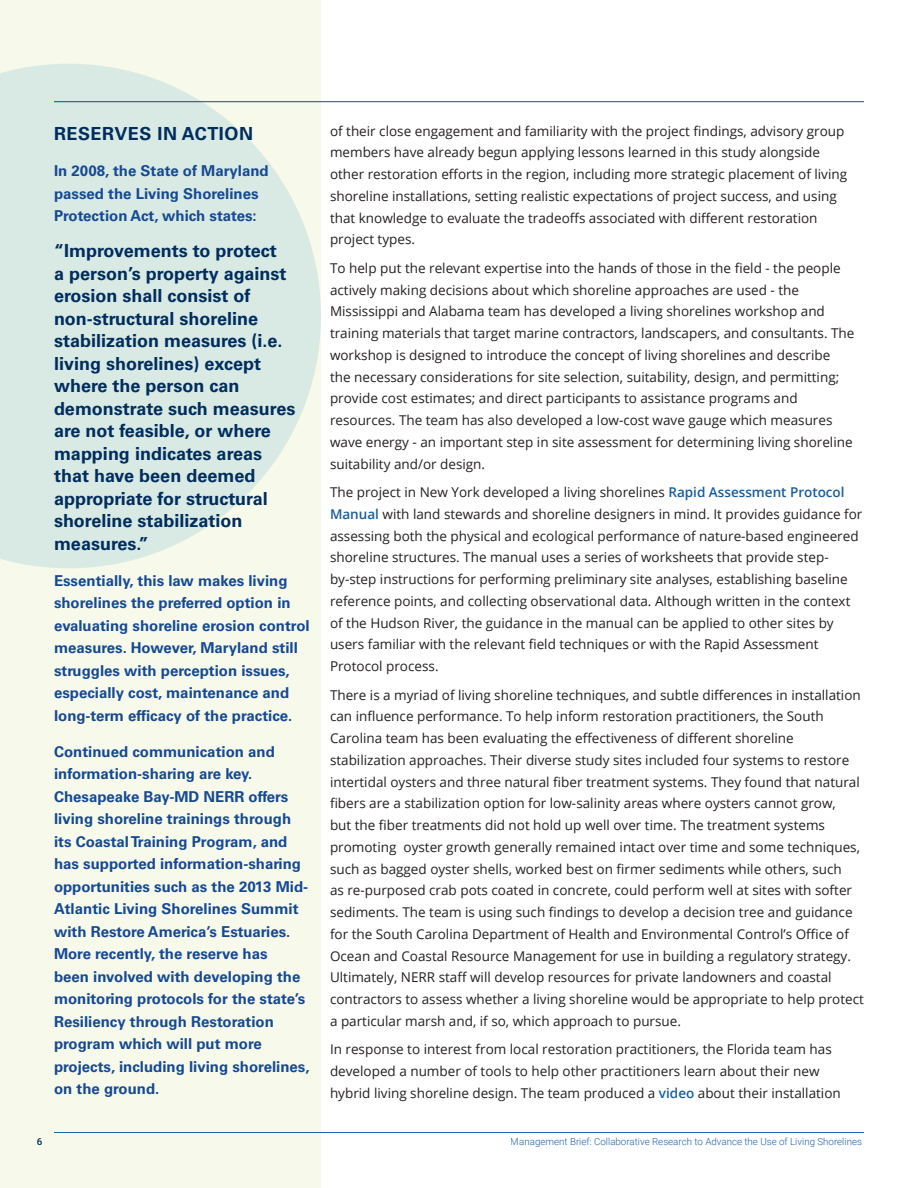
<style>
.page{position:relative;width:918px;height:1188px;background:#fff}
.page>*{position:absolute;margin:0;border:0;box-sizing:border-box;transform-origin:0 0}
.box-text2{font:700 18px/22.5px "Univers LT Std";color:#002d5e}
.box-text2-2{font:700 18px "Univers LT Std";letter-spacing:.03em;color:#002d5e}
.box-text2-3{font:700 15px/22.5px "Univers LT Std";color:#154992}
.t1{font:13.5px/21.8px "Open Sans";color:#231f20}
.t2{font:300 9.75px "Roboto";color:#235fab}
.t3{font:500 9.75px "Roboto";color:#002d5e}
.s1{font-weight:600;color:#175d9e}
</style>
<div class="page">
<hr style="left:54px;top:1132px;width:810px;height:1px;background:#0155a5">
<hr style="left:54px;top:101px;width:810px;height:1px;background:#0155a5">
<div style="left:0;top:0;width:321px;height:1188px;background:#f7faea"></div>
<svg style="left:0;top:64px;width:321px;height:504px;fill:#d8eae3"></svg>
<p class="box-text2-2" style="left:54px;top:123px;width:201px">RESERVES IN ACTION</p>
<p class="box-text2-3" style="left:54px;top:160px;width:216px">In 2008, the State of Maryland passed the Living Shorelines<br>Protection Act, which states:</p>
<p class="box-text2" style="left:54px;top:240px;width:243px">“Improvements to protect<br>a person’s property against erosion shall consist of non-structural shoreline stabilization measures (i.e. living shorelines) except where the person can demonstrate such measures are not feasible, or where mapping indicates areas that have been deemed appropriate for structural shoreline stabilization measures.”</p>
<p class="box-text2-3" style="left:54px;top:569px;width:257px">Essentially, this law makes living shorelines the preferred option in evaluating shoreline erosion control measures. However, Maryland still struggles with perception issues, especially cost, maintenance and long-term efficacy of the practice.</p>
<p class="box-text2-3" style="left:54px;top:740px;width:257px">Continued communication and information-sharing are key.<br>Chesapeake Bay-MD NERR offers living shoreline trainings through its Coastal Training Program, and has supported information-sharing opportunities such as the 2013 Mid-<br>Atlantic Living Shorelines Summit with Restore America’s Estuaries.<br>More recently, the reserve has<br>been involved with developing the monitoring protocols for the state’s<br>Resiliency through Restoration program which will put more projects, including living shorelines, on the ground.</p>
<p class="t1" style="left:330px;top:119px;width:519px">of their close engagement and familiarity with the project findings, advisory group members have already begun applying lessons learned in this study alongside other restoration efforts in the region, including more strategic placement of living shoreline installations, setting realistic expectations of project success, and using that knowledge to evaluate the tradeoffs associated with different restoration project types.</p>
<p class="t1" style="left:330px;top:257px;width:526px">To help put the relevant expertise into the hands of those in the field - the people actively making decisions about which shoreline approaches are used - the Mississippi and Alabama team has developed a living shorelines workshop and training materials that target marine contractors, landscapers, and consultants. The workshop is designed to introduce the concept of living shorelines and describe<br>the necessary considerations for site selection, suitability, design, and permitting; provide cost estimates; and direct participants to assistance programs and resources. The team has also developed a low-cost wave gauge which measures wave energy - an important step in site assessment for determining living shoreline suitability and/or design.</p>
<p class="t1" style="left:330px;top:481px;width:534px">The project in New York developed a living shorelines <span class="s1">Rapid Assessment Protocol Manual</span> with land stewards and shoreline designers in mind. It provides guidance for assessing both the physical and ecological performance of nature-based engineered shoreline structures. The manual uses a series of worksheets that provide step&shy;by-step instructions for performing preliminary site analyses, establishing baseline reference points, and collecting observational data. Although written in the context of the Hudson River, the guidance in the manual can be applied to other sites by users familiar with the relevant field techniques or with the Rapid Assessment Protocol process.</p>
<p class="t1" style="left:330px;top:683px;width:536px">There is a myriad of living shoreline techniques, and subtle differences in installation can influence performance. To help inform restoration practitioners, the South Carolina team has been evaluating the effectiveness of different shoreline stabilization approaches. Their diverse study sites included four systems to restore intertidal oysters and three natural fiber treatment systems. They found that natural fibers are a stabilization option for low-salinity areas where oysters cannot grow,<br>but the fiber treatments did not hold up well over time. The treatment systems promoting oyster growth generally remained intact over time and some techniques, such as bagged oyster shells, worked best on firmer sediments while others, such<br>as re-purposed crab pots coated in concrete, could perform well at sites with softer sediments. The team is using such findings to develop a decision tree and guidance for the South Carolina Department of Health and Environmental Control’s Office of Ocean and Coastal Resource Management for use in building a regulatory strategy.<br>Ultimately, NERR staff will develop resources for private landowners and coastal contractors to assess whether a living shoreline would be appropriate to help protect a particular marsh and, if so, which approach to pursue.</p>
<p class="t1" style="left:330px;top:1038px;width:512px">In response to interest from local restoration practitioners, the Florida team has developed a number of tools to help other practitioners learn about their new hybrid living shoreline design. The team produced a <span class="s1">video</span> about their installation</p>
<p class="t3" style="left:37px;top:1135px;width:7px">6</p>
<p class="t2" style="left:511px;top:1134px;width:353px">Management Brief: Collaborative Research to Advance the Use of Living Shorelines</p>
</div>
